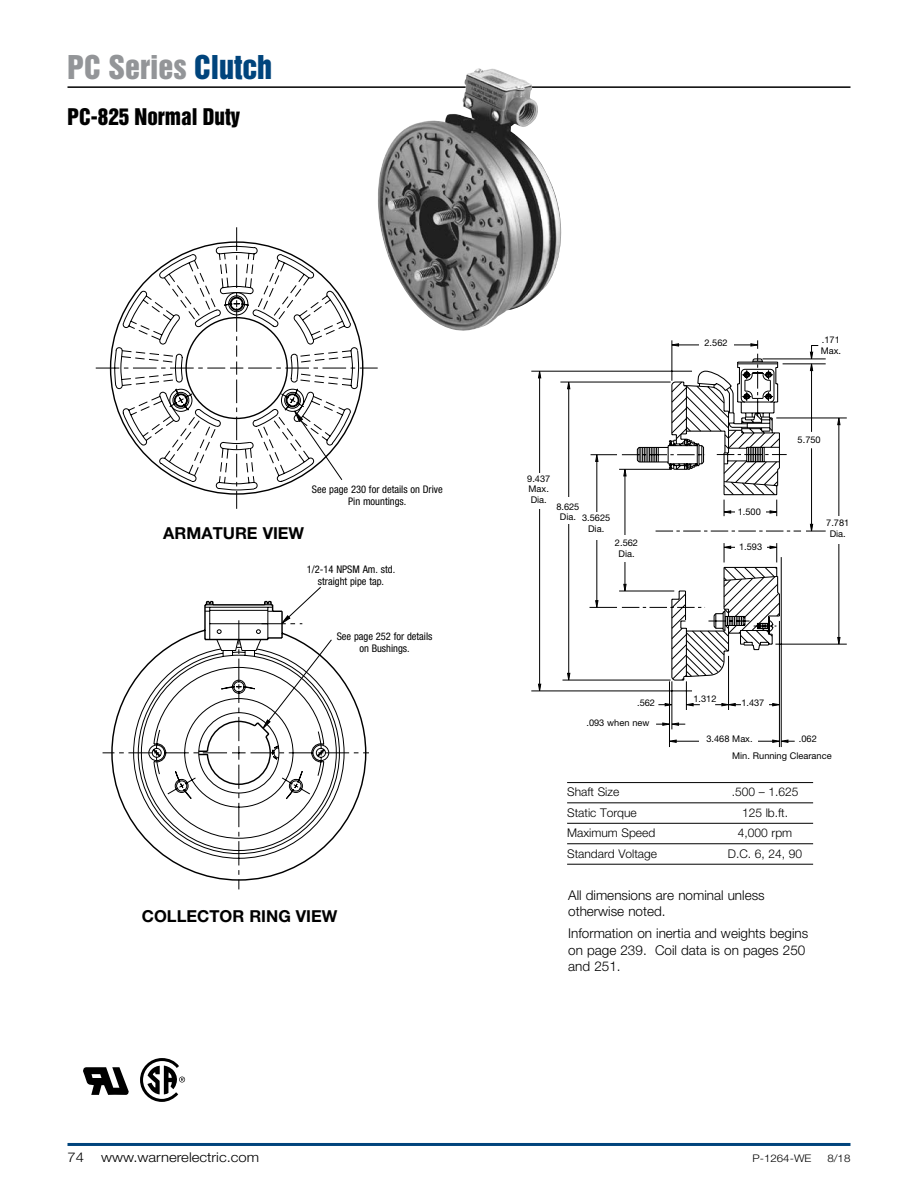
<style>
.page{position:relative;width:918px;height:1188px;background:#fff}
.page>*{position:absolute;margin:0;border:0;box-sizing:border-box;transform-origin:0 0}
.t1{font:30px "Helvetica Inserat LT Std";color:#939598}
.t2{font:21px "Helvetica Inserat LT Std";color:#000}
.Paragraph_head_2{font:700 16.5px "Helvetica Neue LT Std";color:#000}
.t3{font:300 13.5px/16.2px "Helvetica Neue LT Std";color:#000}
.t4{font:300 13.5px "Helvetica Neue LT Std";color:#000;scale:1.1 1}
.New_Table_Body{font:300 12px "Helvetica Neue LT Std";color:#000}
.Callouts{font:condensed 10.5px/12px "Helvetica Neue LT Std";color:#000;text-align:center}
.t5{font:300 10.5px "Helvetica Neue LT Std";color:#000;scale:1.1 1}
.Callouts-2{font:9.3px/10.5px "Helvetica Neue LT Std";color:#000;text-align:center}
.s1{color:#00447c}
</style>
<div class="page">
<hr style="left:68px;top:86px;width:782px;height:2px;background:#000">
<hr style="left:68px;top:1143px;width:782px;height:3px;background:#00447c">
<hr style="left:567px;top:782px;width:246px;height:1px;background:#000">
<hr style="left:567px;top:802px;width:246px;height:1px;background:#000">
<hr style="left:567px;top:823px;width:246px;height:1px;background:#000">
<hr style="left:567px;top:843px;width:246px;height:1px;background:#000">
<hr style="left:567px;top:864px;width:246px;height:1px;background:#000">
<svg style="left:621px;top:370px;width:15px;height:310px"></svg>
<svg style="left:636px;top:370px;width:145px;height:311px"></svg>
<hr style="left:531px;top:371px;width:161px;height:1px;background:#000">
<hr style="left:531px;top:691px;width:161px;height:1px;background:#000">
<hr style="left:539px;top:378px;width:1px;height:104px;background:#000">
<hr style="left:539px;top:498px;width:1px;height:186px;background:#000">
<hr style="left:562px;top:680px;width:109px;height:1px;background:#000">
<hr style="left:560px;top:382px;width:111px;height:1px;background:#000">
<hr style="left:568px;top:514px;width:1px;height:159px;background:#000">
<hr style="left:568px;top:389px;width:1px;height:109px;background:#000">
<hr style="left:597px;top:533px;width:1px;height:68px;background:#000">
<hr style="left:597px;top:461px;width:1px;height:56px;background:#000">
<hr style="left:619px;top:469px;width:53px;height:1px;background:#000">
<hr style="left:619px;top:591px;width:55px;height:1px;background:#000">
<hr style="left:625px;top:476px;width:1px;height:59px;background:#000">
<hr style="left:625px;top:552px;width:1px;height:32px;background:#000">
<hr style="left:728px;top:656px;width:1px;height:54px;background:#000">
<hr style="left:779px;top:621px;width:1px;height:126px;background:#000">
<hr style="left:669px;top:681px;width:1px;height:66px;background:#000">
<hr style="left:734px;top:741px;width:39px;height:1px;background:#000">
<hr style="left:676px;top:741px;width:41px;height:1px;background:#000">
<hr style="left:781px;top:557px;width:1px;height:190px;background:#000">
<hr style="left:672px;top:681px;width:1px;height:48px;background:#000">
<hr style="left:839px;top:425px;width:1px;height:91px;background:#000">
<hr style="left:839px;top:532px;width:1px;height:105px;background:#000">
<hr style="left:775px;top:644px;width:72px;height:1px;background:#000">
<hr style="left:776px;top:418px;width:71px;height:1px;background:#000">
<svg style="left:837px;top:637px;width:3px;height:8px"></svg>
<svg style="left:837px;top:417px;width:3px;height:8px"></svg>
<svg style="left:656px;top:723px;width:29px;height:3px"></svg>
<svg style="left:670px;top:740px;width:7px;height:3px"></svg>
<svg style="left:772px;top:740px;width:23px;height:3px"></svg>
<svg style="left:658px;top:703px;width:15px;height:3px"></svg>
<svg style="left:684px;top:681px;width:16px;height:29px"></svg>
<svg style="left:715px;top:703px;width:26px;height:3px"></svg>
<svg style="left:769px;top:703px;width:13px;height:3px"></svg>
<svg style="left:623px;top:584px;width:3px;height:9px"></svg>
<svg style="left:623px;top:467px;width:3px;height:9px"></svg>
<svg style="left:591px;top:454px;width:26px;height:8px"></svg>
<svg style="left:590px;top:600px;width:27px;height:8px"></svg>
<svg style="left:567px;top:381px;width:3px;height:8px"></svg>
<svg style="left:567px;top:673px;width:3px;height:8px"></svg>
<svg style="left:538px;top:684px;width:3px;height:8px"></svg>
<svg style="left:538px;top:370px;width:3px;height:8px"></svg>
<svg style="left:655px;top:340px;width:171px;height:306px"></svg>
<div style="left:700px;top:338px;width:34px;height:13px;background:#fff"></div>
<div style="left:526px;top:474px;width:23px;height:35px;background:#fff"></div>
<div style="left:557px;top:497px;width:20px;height:27px;background:#fff"></div>
<div style="left:588px;top:512px;width:22px;height:28px;background:#fff"></div>
<div style="left:609px;top:536px;width:34px;height:26px;background:#fff"></div>
<div style="left:735px;top:505px;width:31px;height:14px;background:#fff"></div>
<div style="left:833px;top:530px;width:15px;height:14px;background:#fff"></div>
<div style="left:735px;top:542px;width:32px;height:14px;background:#fff"></div>
<div style="left:700px;top:735px;width:58px;height:13px;background:#fff"></div>
<svg style="left:96px;top:316px;width:25px;height:104px"></svg>
<svg style="left:121px;top:227px;width:117px;height:268px"></svg>
<svg style="left:229px;top:239px;width:149px;height:270px"></svg>
<svg style="left:204px;top:604px;width:100px;height:16px"></svg>
<svg style="left:102px;top:620px;width:267px;height:270px"></svg>
<svg style="left:83px;top:1067px;width:46px;height:28px"></svg>
<svg style="left:140px;top:1058px;width:45px;height:44px"></svg>
<img style="left:378px;top:68px;width:183px;height:263px">
<p class="t1" style="left:68px;top:50px;width:206px">PC Series <span class="s1">Clutch</span></p>
<p class="t2" style="left:68px;top:104px;width:174px">PC-825 Normal Duty</p>
<p class="Callouts" style="left:312px;top:483px;width:132px">See page 230 for details on Drive<br>Pin mountings.</p>
<p class="Paragraph_head_2" style="left:163px;top:523px;width:142px">ARMATURE VIEW</p>
<p class="Callouts" style="left:307px;top:563px;width:90px">1/2-14 NPSM Am. std. straight pipe tap.</p>
<p class="Callouts" style="left:337px;top:630px;width:97px">See page 252 for details on Bushings.</p>
<p class="Paragraph_head_2" style="left:142px;top:906px;width:197px">COLLECTOR RING VIEW</p>
<p class="Callouts-2" style="left:705px;top:337px;width:25px">2.562</p>
<p class="Callouts-2" style="left:821px;top:334px;width:22px;text-align:left">.171<br>Max.</p>
<p class="Callouts-2" style="left:798px;top:435px;width:25px">5.750</p>
<p class="Callouts-2" style="left:527px;top:473px;width:25px;text-align:left">9.437<br>Max.<br>Dia.</p>
<p class="Callouts-2" style="left:556px;top:501px;width:25px">8.625<br>Dia.</p>
<p class="Callouts-2" style="left:582px;top:513px;width:30px">3.5625<br>Dia.</p>
<p class="Callouts-2" style="left:738px;top:506px;width:25px">1.500</p>
<p class="Callouts-2" style="left:826px;top:518px;width:25px">7.781<br>Dia.</p>
<p class="Callouts-2" style="left:615px;top:538px;width:25px">2.562<br>Dia.</p>
<p class="Callouts-2" style="left:739px;top:542px;width:25px">1.593</p>
<p class="Callouts-2" style="left:637px;top:697px;width:19px">.562</p>
<p class="Callouts-2" style="left:586px;top:717px;width:64px">.093 when new</p>
<p class="Callouts-2" style="left:693px;top:693px;width:25px">1.312</p>
<p class="Callouts-2" style="left:741px;top:697px;width:25px">1.437</p>
<p class="Callouts-2" style="left:706px;top:733px;width:48px">3.468 Max.</p>
<p class="Callouts-2" style="left:799px;top:733px;width:19px">.062</p>
<p class="Callouts-2" style="left:732px;top:750px;width:101px">Min. Running Clearance</p>
<p class="New_Table_Body" style="left:567px;top:785px;width:54px">Shaft Size</p>
<p class="New_Table_Body" style="left:732px;top:785px;width:68px">.500 – 1.625</p>
<p class="New_Table_Body" style="left:567px;top:805px;width:71px">Static Torque</p>
<p class="New_Table_Body" style="left:742px;top:805px;width:48px">125 lb.ft.</p>
<p class="New_Table_Body" style="left:567px;top:826px;width:90px">Maximum Speed</p>
<p class="New_Table_Body" style="left:738px;top:826px;width:56px">4,000 rpm</p>
<p class="New_Table_Body" style="left:567px;top:846px;width:91px">Standard Voltage</p>
<p class="New_Table_Body" style="left:728px;top:846px;width:76px">D.C. 6, 24, 90</p>
<p class="t3" style="left:568px;top:887px;width:198px">All dimensions are nominal unless otherwise noted.</p>
<p class="t3" style="left:568px;top:925px;width:242px">Information on inertia and weights begins on page 239. Coil data is on pages 250 and 251.</p>
<h3 class="t4" style="left:68px;top:1149px;width:17px">74</h3>
<h3 class="t4" style="left:101px;top:1149px;width:145px">www.warnerelectric.com</h3>
<p class="t5" style="left:752px;top:1152px;width:55px">P-1264-WE</p>
<p class="t5" style="left:827px;top:1152px;width:23px">8/18</p>
</div>
